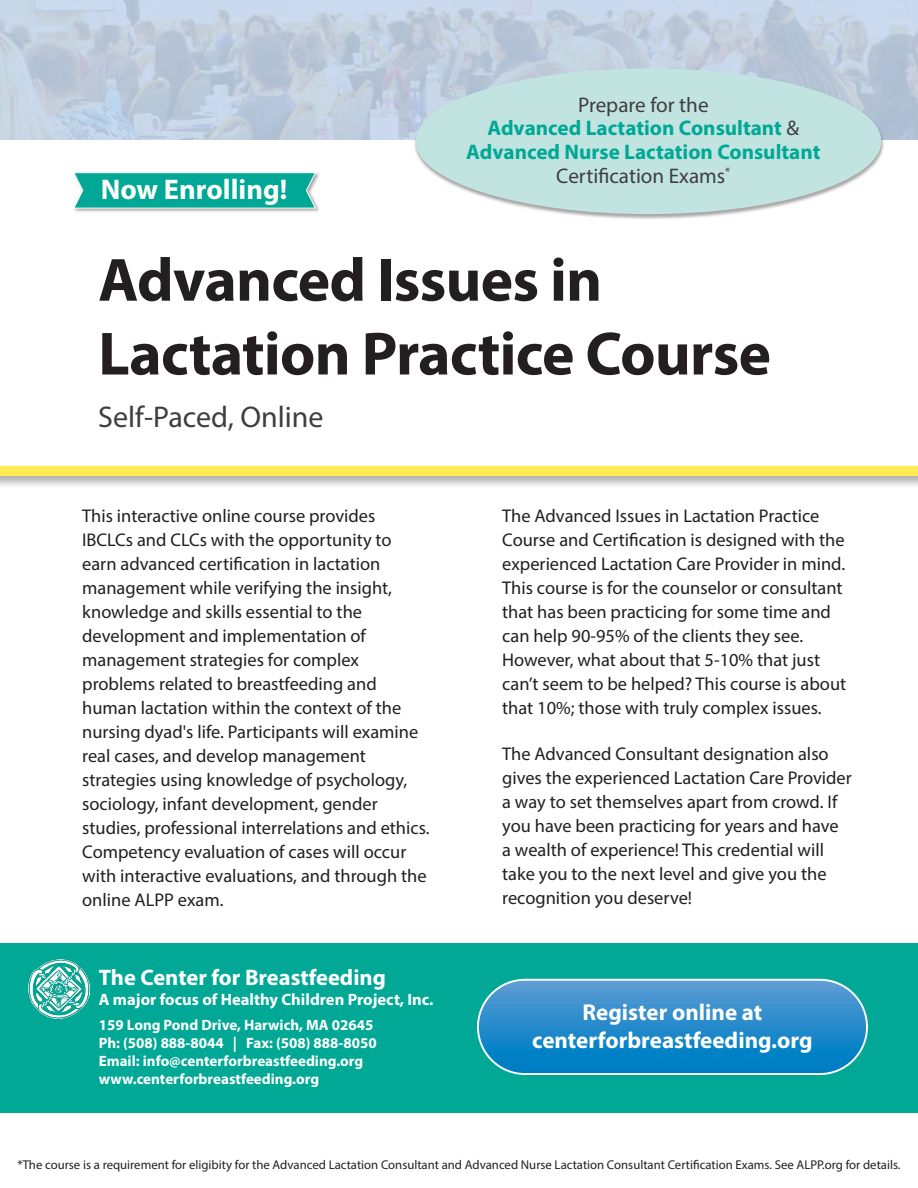
<style>
.page{position:relative;width:918px;height:1188px;background:#fff}
.page>*{position:absolute;margin:0;border:0;box-sizing:border-box;transform-origin:0 0}
.t1{font:700 61.5px/73.8px "Myriad Pro";letter-spacing:-.01em;color:#231f20}
.t2{font:30px "Myriad Pro";color:#3e3e3f}
.location_Hdlne{font:700 28.5px "Myriad Pro";color:#fff}
.t3{font:700 23.1px/27.6px "Myriad Pro";color:#fff;text-align:center}
.t4{font:700 22.5px "Myriad Pro";color:#fff}
.t5{font:700 21.15px/23.7px "Myriad Pro";color:#00a895;text-align:center}
.location_Hdlne-2{font:18.45px/24px "Myriad Pro";color:#231f20}
.t6{font:700 16.5px "Myriad Pro";color:#fff}
.t7{font:700 15px "Myriad Pro";color:#fff}
.t8{font:12.75px "Myriad Pro";color:#231f20}
.s1{font-weight:400;color:#3e3e3f}
</style>
<div class="page">
<svg style="left:0;top:0;width:918px;height:140px;background:#c0cede"></svg>
<div style="left:0;top:464px;width:918px;height:26px;background:#231f20;opacity:.4"></div>
<div style="left:0;top:466px;width:918px;height:10px;background:#ffeb52"></div>
<div style="left:72px;top:172px;width:249px;height:41px;background:#231f20;opacity:.4"></div>
<svg style="left:73px;top:172px;width:244px;height:37px;background:#1bb09f"></svg>
<div style="left:0;top:943px;width:918px;height:169px;background:#00a895"></div>
<div style="left:413px;top:68px;width:472px;height:151px;background:#231f20;opacity:.4"></div>
<div style="left:416px;top:68px;width:465px;height:146px;background:#c2e4e1;border-radius:50%"></div>
<img style="left:29px;top:959px;width:60px;height:60px">
<div style="left:478px;top:980px;width:389px;height:94px;background:linear-gradient(to bottom,#5e9cd4,#007bc3);border-radius:47px"></div>
<div style="left:477px;top:979px;width:391px;height:96px;border:2px solid #fff;border-radius:47px"></div>
<p class="location_Hdlne" style="left:101px;top:171px;width:188px">Now Enrolling!</p>
<p class="t5" style="left:466px;top:92px;width:356px"><span class="s1">Prepare for the<br></span>Advanced Lactation Consultant <span class="s1">&amp;<br></span>Advanced Nurse Lactation Consultant<br><span class="s1">Certification Exams</span><sup>*</sup></p>
<p class="t1" style="left:98px;top:241px;width:674px">Advanced Issues in<br>Lactation Practice Course</p>
<p class="t2" style="left:98px;top:398px;width:227px">Self-Paced, Online</p>
<p class="location_Hdlne-2" style="left:82px;top:504px;width:349px">This interactive online course provides IBCLCs and CLCs with the opportunity to earn advanced certification in lactation management while verifying the insight, knowledge and skills essential to the development and implementation of management strategies for complex problems related to breastfeeding and human lactation within the context of the nursing dyad's life. Participants will examine real cases, and develop management strategies using knowledge of psychology, sociology, infant development, gender studies, professional interrelations and ethics.<br>Competency evaluation of cases will occur with interactive evaluations, and through the online ALPP exam.</p>
<p class="location_Hdlne-2" style="left:502px;top:504px;width:346px">The Advanced Issues in Lactation Practice Course and Certification is designed with the experienced Lactation Care Provider in mind.<br>This course is for the counselor or consultant that has been practicing for some time and can help 90-95% of the clients they see.<br>However, what about that 5-10% that just can’t seem to be helped? This course is about that 10%; those with truly complex issues.</p>
<p class="location_Hdlne-2" style="left:502px;top:741px;width:351px">The Advanced Consultant designation also gives the experienced Lactation Care Provider a way to set themselves apart from crowd. If you have been practicing for years and have a wealth of experience! This credential will take you to the next level and give you the recognition you deserve!</p>
<p class="t4" style="left:99px;top:963px;width:289px">The Center for Breastfeeding</p>
<p class="t6" style="left:99px;top:989px;width:336px">A major focus of Healthy Children Project, Inc.</p>
<p class="t7" style="left:99px;top:1015px;width:276px">159 Long Pond Drive, Harwich, MA 02645</p>
<p class="t7" style="left:99px;top:1033px;width:279px">Ph: (508) 888-8044 | Fax: (508) 888-8050</p>
<p class="t7" style="left:99px;top:1051px;width:266px">Email: info@centerforbreastfeeding.org</p>
<p class="t7" style="left:99px;top:1069px;width:222px">www.centerforbreastfeeding.org</p>
<p class="t3" style="left:532px;top:998px;width:282px">Register online at centerforbreastfeeding.org</p>
<p class="t8" style="left:17px;top:1157px;width:885px">*The course is a requirement for eligibity for the Advanced Lactation Consultant and Advanced Nurse Lactation Consultant Certification Exams. See ALPP.org for details.</p>
</div>
